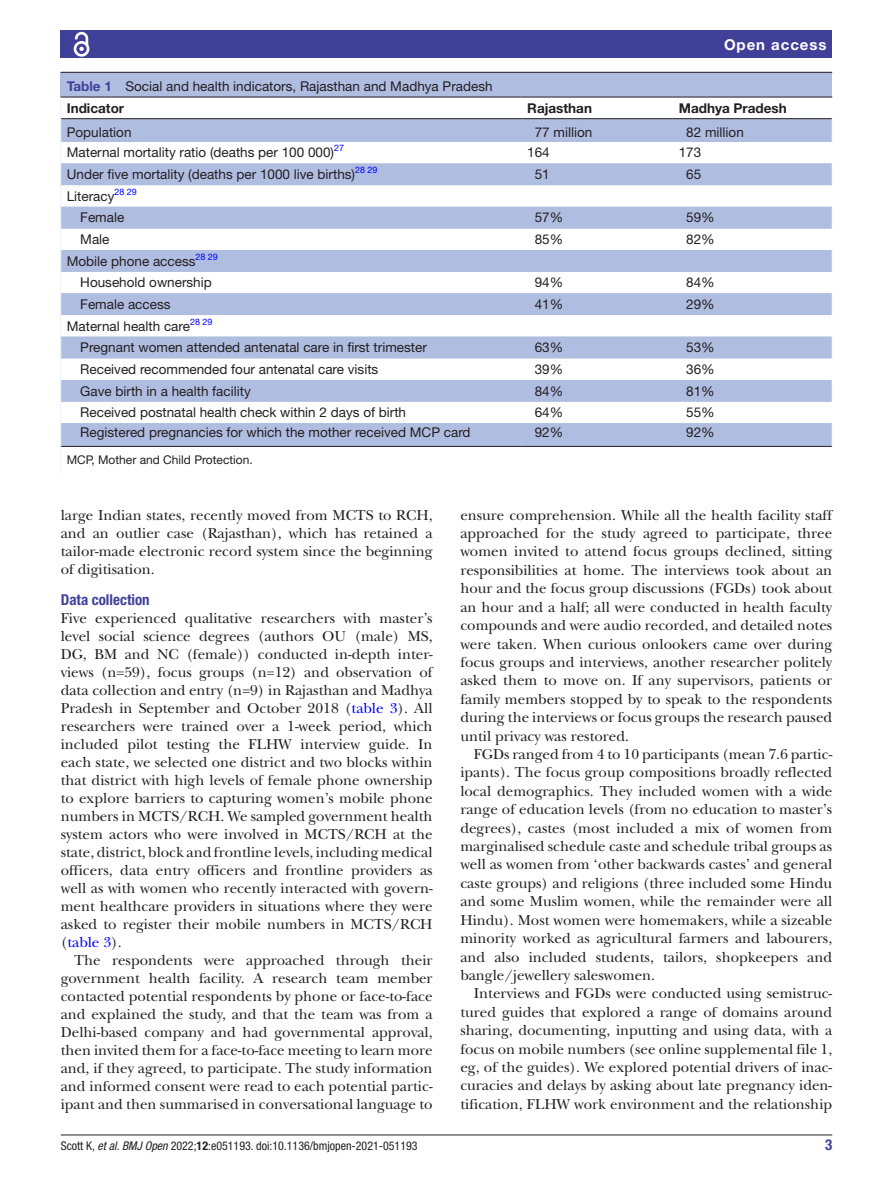
<style>
.page{position:relative;width:893px;height:1191px;background:#fff}
.page>*{position:absolute;margin:0;border:0;box-sizing:border-box;transform-origin:0 0}
.t1{font:15px/18.5px "New Baskerville";color:#231f20;text-align:justify}
.t2{font:700 condensed 15px "Helvetica Neue LT Std";color:#414099}
.t3{font:700 15px "Helvetica Neue LT Std";letter-spacing:.065em;color:#fff}
.t4{font:13.5px/22px "Helvetica Neue LT Std";color:#231f20}
.t5{font:700 13.5px "Helvetica Neue LT Std";color:#231f20}
.t6{font:condensed 12px "Helvetica Neue LT Std";color:#231f20}
.t7{font:12px "Helvetica Neue LT Std";color:#231f20}
.t8{font:9px "Helvetica Neue LT Std";color:#00f}
.s1{font-weight:700;color:#414099}
.s2{font-weight:700}
.s3{color:#00f}
.s4{font-style:italic}
</style>
<div class="page">
<hr style="left:61px;top:1134px;width:771px;height:1px;background:#231f20">
<div style="left:61px;top:31px;width:771px;height:27px;background:#414099"></div>
<svg style="left:73px;top:31px;width:17px;height:26px"></svg>
<div style="left:61px;top:73px;width:771px;height:400px;background:#afbde1"></div>
<hr style="left:61px;top:72px;width:771px;height:1px;background:#231f20">
<div style="left:61px;top:98px;width:771px;height:375px;background:#fff"></div>
<svg style="left:61px;top:119px;width:771px;height:327px"></svg>
<hr style="left:61px;top:97px;width:460px;height:1px;background:#231f20">
<hr style="left:61px;top:118px;width:460px;height:1px;background:#231f20">
<hr style="left:521px;top:97px;width:152px;height:1px;background:#231f20">
<hr style="left:521px;top:118px;width:152px;height:1px;background:#231f20">
<hr style="left:673px;top:97px;width:159px;height:1px;background:#231f20">
<hr style="left:673px;top:118px;width:159px;height:1px;background:#231f20">
<hr style="left:521px;top:446px;width:152px;height:1px;background:#231f20">
<hr style="left:673px;top:446px;width:159px;height:1px;background:#231f20">
<hr style="left:61px;top:446px;width:460px;height:1px;background:#231f20">
<svg style="left:60px;top:97px;width:1px;height:376px"></svg>
<hr style="left:67px;top:463px;width:765px;height:2px;background:#fff">
<p class="t4" style="left:67px;top:75px;width:427px"><span class="s1">Table 1</span> Social and health indicators, Rajasthan and Madhya Pradesh<br><span class="s2">Indicator</span></p>
<p class="t3" style="left:724px;top:35px;width:104px">Open access</p>
<p class="t5" style="left:527px;top:99px;width:66px">Rajasthan</p>
<p class="t5" style="left:679px;top:99px;width:110px">Madhya Pradesh</p>
<p class="t4" style="left:67px;top:121px;width:66px">Population</p>
<p class="t4" style="left:535px;top:121px;width:59px">77 million</p>
<p class="t4" style="left:686px;top:121px;width:59px">82 million</p>
<p class="t4" style="left:67px;top:141px;width:269px">Maternal mortality ratio (deaths per 100 000)</p>
<p class="t8" style="left:334px;top:143px;width:11px">27</p>
<p class="t4" style="left:527px;top:141px;width:24px">164</p>
<p class="t4" style="left:679px;top:141px;width:24px">173</p>
<p class="t4" style="left:67px;top:163px;width:290px">Under five mortality (deaths per 1000 live births)</p>
<p class="t8" style="left:355px;top:164px;width:24px">28 29</p>
<p class="t4" style="left:535px;top:163px;width:17px">51</p>
<p class="t4" style="left:686px;top:163px;width:17px">65</p>
<p class="t4" style="left:67px;top:185px;width:49px">Literacy</p>
<p class="t8" style="left:114px;top:186px;width:24px">28 29</p>
<p class="t4" style="left:80px;top:206px;width:46px">Female</p>
<p class="t4" style="left:535px;top:206px;width:30px">57%</p>
<p class="t4" style="left:686px;top:206px;width:30px">59%</p>
<p class="t4" style="left:80px;top:228px;width:31px">Male</p>
<p class="t4" style="left:535px;top:228px;width:30px">85%</p>
<p class="t4" style="left:686px;top:228px;width:30px">82%</p>
<p class="t4" style="left:67px;top:250px;width:130px">Mobile phone access</p>
<p class="t8" style="left:196px;top:251px;width:24px">28 29</p>
<p class="t4" style="left:80px;top:271px;width:133px">Household ownership</p>
<p class="t4" style="left:535px;top:271px;width:30px">94%</p>
<p class="t4" style="left:686px;top:271px;width:30px">84%</p>
<p class="t4" style="left:80px;top:293px;width:92px">Female access</p>
<p class="t4" style="left:535px;top:293px;width:30px">41%</p>
<p class="t4" style="left:686px;top:293px;width:30px">29%</p>
<p class="t4" style="left:67px;top:315px;width:125px">Maternal health care</p>
<p class="t8" style="left:190px;top:316px;width:24px">28 29</p>
<p class="t4" style="left:80px;top:336px;width:348px">Pregnant women attended antenatal care in first trimester</p>
<p class="t4" style="left:535px;top:336px;width:30px">63%</p>
<p class="t4" style="left:686px;top:336px;width:30px">53%</p>
<p class="t4" style="left:80px;top:358px;width:300px">Received recommended four antenatal care visits</p>
<p class="t4" style="left:535px;top:358px;width:30px">39%</p>
<p class="t4" style="left:686px;top:358px;width:30px">36%</p>
<p class="t4" style="left:80px;top:379px;width:172px">Gave birth in a health facility</p>
<p class="t4" style="left:535px;top:379px;width:30px">84%</p>
<p class="t4" style="left:686px;top:379px;width:30px">81%</p>
<p class="t4" style="left:80px;top:401px;width:327px">Received postnatal health check within 2 days of birth</p>
<p class="t4" style="left:535px;top:401px;width:30px">64%</p>
<p class="t4" style="left:686px;top:401px;width:30px">55%</p>
<p class="t4" style="left:80px;top:421px;width:392px">Registered pregnancies for which the mother received MCP card</p>
<p class="t4" style="left:535px;top:421px;width:30px">92%</p>
<p class="t4" style="left:686px;top:421px;width:30px">92%</p>
<p class="t7" style="left:67px;top:452px;width:188px">MCP, Mother and Child Protection.</p>
<p class="t1" style="left:61px;top:506px;width:373px;line-height:18px">large Indian states, recently moved from MCTS to RCH, and an outlier case (Rajasthan), which has retained a tailor-made electronic record system since the beginning of digitisation.</p>
<p class="t2" style="left:61px;top:591px;width:91px">Data collection</p>
<p class="t1" style="left:61px;top:609px;width:373px;line-height:18px">Five experienced qualitative researchers with master’s level social science degrees (authors OU (male) MS, DG, BM and NC (female)) conducted in-depth inter&shy;views (n=59), focus groups (n=12) and observation of data collection and entry (n=9) in Rajasthan and Madhya Pradesh in September and October 2018 (<span class="s3">table 3</span>). All researchers were trained over a 1-week period, which included pilot testing the FLHW interview guide. In each state, we selected one district and two blocks within that district with high levels of female phone ownership to explore barriers to capturing women’s mobile phone numbers in MCTS/RCH. We sampled government health system actors who were involved in MCTS/RCH at the state, district, block and frontline levels, including medical officers, data entry officers and frontline providers as well as with women who recently interacted with govern&shy;ment healthcare providers in situations where they were asked to register their mobile numbers in MCTS/RCH (<span class="s3">table 3</span>).</p>
<p class="t1" style="left:61px;top:951px;width:373px;line-height:18px;text-indent:14px">The respondents were approached through their government health facility. A research team member contacted potential respondents by phone or face-to-face and explained the study, and that the team was from a Delhi-based company and had governmental approval, then invited them for a face-to-face meeting to learn more and, if they agreed, to participate. The study information and informed consent were read to each potential partic&shy;ipant and then summarised in conversational language to</p>
<p class="t1" style="left:460px;top:505px;width:373px">ensure comprehension. While all the health facility staff approached for the study agreed to participate, three women invited to attend focus groups declined, sitting responsibilities at home. The interviews took about an hour and the focus group discussions (FGDs) took about an hour and a half; all were conducted in health faculty compounds and were audio recorded, and detailed notes were taken. When curious onlookers came over during focus groups and interviews, another researcher politely asked them to move on. If any supervisors, patients or family members stopped by to speak to the respondents during the interviews or focus groups the research paused until privacy was restored.</p>
<p class="t1" style="left:460px;top:745px;width:373px;text-indent:14px">FGDs ranged from 4 to 10 participants (mean 7.6 partic&shy;ipants). The focus group compositions broadly reflected local demographics. They included women with a wide range of education levels (from no education to master’s degrees), castes (most included a mix of women from marginalised schedule caste and schedule tribal groups as well as women from ‘other backwards castes’ and general caste groups) and religions (three included some Hindu and some Muslim women, while the remainder were all Hindu). Most women were homemakers, while a sizeable minority worked as agricultural farmers and labourers, and also included students, tailors, shopkeepers and bangle/jewellery saleswomen.</p>
<p class="t1" style="left:460px;top:984px;width:373px;text-indent:14px">Interviews and FGDs were conducted using semistruc&shy;tured guides that explored a range of domains around sharing, documenting, inputting and using data, with a focus on mobile numbers (see online supplemental file 1, eg, of the guides). We explored potential drivers of inac&shy;curacies and delays by asking about late pregnancy iden&shy;tification, FLHW work environment and the relationship</p>
<p class="t6" style="left:61px;top:1138px;width:358px">Scott K, <span class="s4">et al</span>. <span class="s4">BMJ Open</span> 2022;<span class="s2">12</span>:e051193. doi:10.1136/bmjopen-2021-051193</p>
<p class="t2" style="left:825px;top:1135px;width:9px">3</p>
</div>
